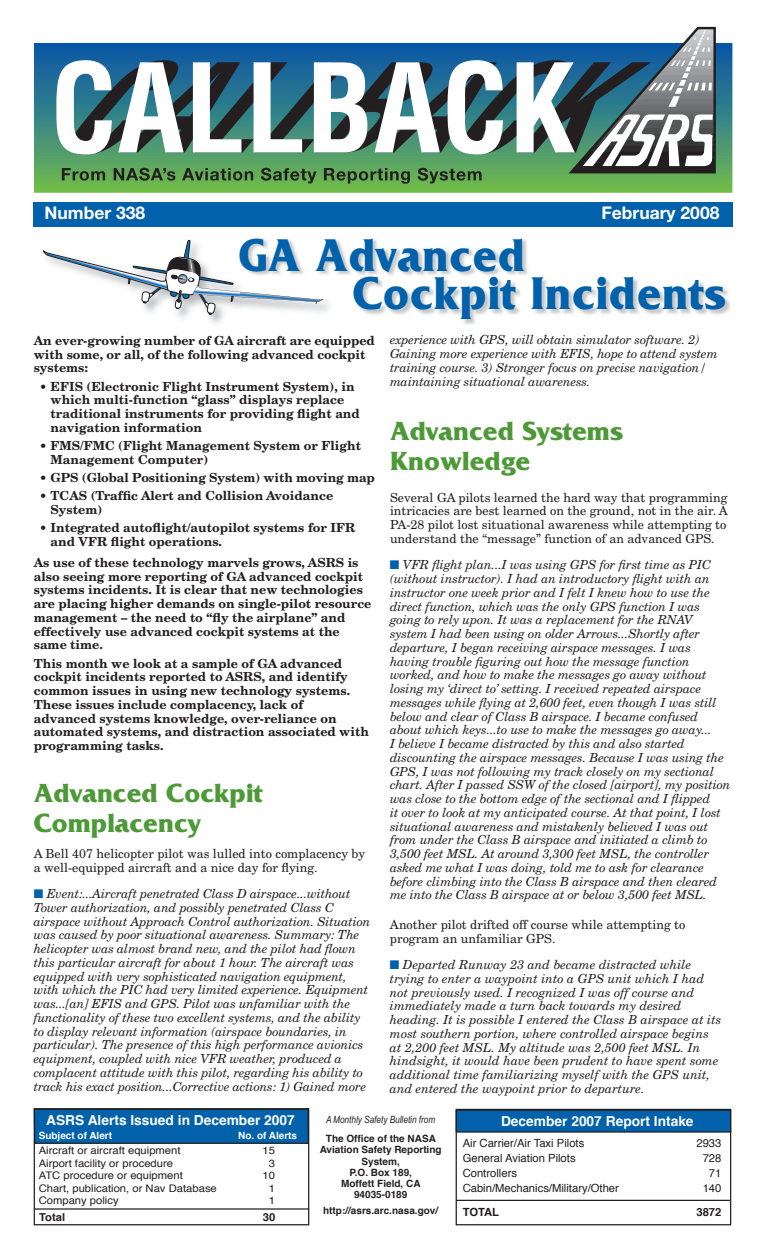
<style>
.page{position:relative;width:765px;height:1260px;background:#fff}
.page>*{position:absolute;margin:0;border:0;box-sizing:border-box;transform-origin:0 0}
.t1{font:700 48.12px/38.8px "Friz Quadrata";letter-spacing:.02em;color:#0161ab;scale:.93 1}
.t2{font:700 27.5px/30px "Friz Quadrata";color:#4d9937}
.t3{font:700 17.5px "Helvetica Neue";color:#fff}
.t4{font:700 13.75px "Helvetica";color:#fff}
.t5{font:italic 12.5px/13.8px "New Century Schlbk";letter-spacing:-.01em;color:#231f20}
.t6{font:700 12.5px/13.8px "New Century Schlbk";color:#231f20}
.t7{font:12.5px/13.8px "New Century Schlbk";color:#231f20}
.t8{font:11.25px "Helvetica";color:#231f20}
.t9{font:700 11.25px "Helvetica";color:#231f20}
.t10{font:700 10.88px "Helvetica";color:#231f20}
.t11{font:10.5px "Helvetica";color:#231f20;scale:1.08 1}
.t12{font:700 10px/11.2px "Helvetica";color:#231f20;text-align:center}
.t13{font:italic 10px "Arial Narrow";color:#231f20}
.t14{font:700 10px "Helvetica";color:#fff}
.s1{color:#0161ab}
</style>
<div class="page">
<div style="left:34px;top:43px;width:698px;height:150px;background:linear-gradient(to bottom,#0452ae,#6fba51)"></div>
<svg style="left:56px;top:26px;width:661px;height:158px"></svg>
<div style="left:33px;top:202px;width:699px;height:24px;background:#0161ab"></div>
<div style="left:456px;top:1110px;width:275px;height:22px;background:#0161ab"></div>
<div style="left:456px;top:1110px;width:275px;height:23px;border:1px solid #231f20"></div>
<div style="left:456px;top:1109px;width:275px;height:116px;border:1px solid #231f20"></div>
<hr style="left:456px;top:1200px;width:274px;height:1px;background:#231f20">
<div style="left:34px;top:1109px;width:274px;height:34px;background:#0161ab"></div>
<div style="left:34px;top:1109px;width:275px;height:35px;border:1px solid #231f20"></div>
<div style="left:34px;top:1108px;width:275px;height:117px;border:1px solid #231f20"></div>
<hr style="left:34px;top:1208px;width:275px;height:2px;background:#231f20">
<img style="left:336px;top:239px;width:302px;height:42px">
<img style="left:356px;top:281px;width:374px;height:44px">
<img style="left:255px;top:238px;width:81px;height:76px">
<svg style="left:42px;top:239px;width:282px;height:76px"></svg>
<h3 class="t3" style="left:44px;top:202px;width:102px">Number 338</h3>
<h3 class="t3" style="left:601px;top:202px;width:120px">February 2008</h3>
<h1 class="t1" style="left:353px;top:236px;width:403px;text-indent:-114px">GA Advanced<br>Cockpit Incidents</h1>
<p class="t5" style="left:390px;top:333px;width:329px">experience with GPS, will obtain simulator software. 2)<br>Gaining more experience with EFIS, hope to attend system training course. 3) Stronger focus on precise navigation/ maintaining situational awareness.</p>
<h2 class="t2" style="left:390px;top:416px;width:235px">Advanced Systems<br>Knowledge</h2>
<p class="t7" style="left:390px;top:490px;width:339px">Several GA pilots learned the hard way that programming intricacies are best learned on the ground, not in the air. A PA-28 pilot lost situational awareness while attempting to understand the “message” function of an advanced GPS.</p>
<p class="t5" style="left:390px;top:558px;width:342px"><span class="s1">■</span> VFR flight plan...I was using GPS for first time as PIC (without instructor). I had an introductory flight with an instructor one week prior and I felt I knew how to use the direct function, which was the only GPS function I was going to rely upon. It was a replacement for the RNAV system I had been using on older Arrows...Shortly after departure, I began receiving airspace messages. I was having trouble figuring out how the message function worked, and how to make the messages go away without losing my ‘direct to’ setting. I received repeated airspace messages while flying at 2,600 feet, even though I was still below and clear of Class B airspace. I became confused about which keys...to use to make the messages go away...<br>I believe I became distracted by this and also started discounting the airspace messages. Because I was using the GPS, I was not following my track closely on my sectional chart. After I passed SSW of the closed [airport], my position was close to the bottom edge of the sectional and I flipped<br>it over to look at my anticipated course. At that point, I lost situational awareness and mistakenly believed I was out from under the Class B airspace and initiated a climb to 3,500 feet MSL. At around 3,300 feet MSL, the controller asked me what I was doing, told me to ask for clearance before climbing into the Class B airspace and then cleared me into the Class B airspace at or below 3,500 feet MSL.</p>
<p class="t7" style="left:390px;top:917px;width:297px">Another pilot drifted off course while attempting to program an unfamiliar GPS.</p>
<p class="t5" style="left:390px;top:958px;width:333px"><span class="s1">■</span> Departed Runway 23 and became distracted while trying to enter a waypoint into a GPS unit which I had not previously used. I recognized I was off course and immediately made a turn back towards my desired heading. It is possible I entered the Class B airspace at its most southern portion, where controlled airspace begins at 2,200 feet MSL. My altitude was 2,500 feet MSL. In hindsight, it would have been prudent to have spent some additional time familiarizing myself with the GPS unit, and entered the waypoint prior to departure.</p>
<p class="t13" style="left:326px;top:1113px;width:111px">A Monthly Safety Bulletin from</p>
<p class="t12" style="left:320px;top:1132px;width:123px">The Office of the NASA<br>Aviation Safety Reporting<br>System,<br>P.O. Box 189,<br>Moffett Field, CA<br>94035-0189</p>
<p class="t12" style="left:323px;top:1204px;width:117px">http://asrs.arc.nasa.gov/</p>
<p class="t6" style="left:34px;top:333px;width:343px">An ever-growing number of GA aircraft are equipped with some, or all, of the following advanced cockpit systems:</p>
<p class="t6" style="left:51px;top:379px;width:311px;text-indent:-11px">• EFIS (Electronic Flight Instrument System), in which multi-function “glass” displays replace traditional instruments for providing flight and navigation information</p>
<p class="t6" style="left:51px;top:438px;width:312px;text-indent:-11px">• FMS/FMC (Flight Management System or Flight<br>Management Computer)</p>
<p class="t6" style="left:39px;top:470px;width:337px">• GPS (Global Positioning System) with moving map</p>
<p class="t6" style="left:51px;top:489px;width:284px;text-indent:-11px">• TCAS (Traffic Alert and Collision Avoidance<br>System)</p>
<p class="t6" style="left:51px;top:521px;width:306px;text-indent:-11px">• Integrated autoflight/autopilot systems for IFR and VFR flight operations.</p>
<p class="t6" style="left:34px;top:555px;width:339px">As use of these technology marvels grows, ASRS is also seeing more reporting of GA advanced cockpit systems incidents. It is clear that new technologies are placing higher demands on single-pilot resource management – the need to “fly the airplane” and effectively use advanced cockpit systems at the same time.</p>
<p class="t6" style="left:34px;top:656px;width:337px">This month we look at a sample of GA advanced cockpit incidents reported to ASRS, and identify common issues in using new technology systems.<br>These issues include complacency, lack of<br>advanced systems knowledge, over-reliance on automated systems, and distraction associated with programming tasks.</p>
<h2 class="t2" style="left:34px;top:778px;width:230px">Advanced Cockpit<br>Complacency</h2>
<p class="t7" style="left:34px;top:846px;width:333px">A Bell 407 helicopter pilot was lulled into complacency by a well-equipped aircraft and a nice day for flying.</p>
<p class="t5" style="left:34px;top:887px;width:338px"><span class="s1">■</span> Event:...Aircraft penetrated Class D airspace...without Tower authorization, and possibly penetrated Class C airspace without Approach Control authorization. Situation was caused by poor situational awareness. Summary: The helicopter was almost brand new, and the pilot had flown this particular aircraft for about 1 hour. The aircraft was equipped with very sophisticated navigation equipment, with which the PIC had very limited experience. Equipment was...[an] EFIS and GPS. Pilot was unfamiliar with the functionality of these two excellent systems, and the ability to display relevant information (airspace boundaries, in particular). The presence of this high performance avionics equipment, coupled with nice VFR weather, produced a complacent attitude with this pilot, regarding his ability to track his exact position...Corrective actions: 1) Gained more</p>
<p class="t4" style="left:46px;top:1107px;width:250px">ASRS Alerts Issued in December 2007</p>
<p class="t14" style="left:39px;top:1127px;width:75px">Subject of Alert</p>
<p class="t14" style="left:238px;top:1127px;width:61px">No. of Alerts</p>
<p class="t11" style="left:39px;top:1142px;width:133px">Aircraft or aircraft equipment</p>
<p class="t11" style="left:262px;top:1142px;width:13px">15</p>
<p class="t11" style="left:39px;top:1154px;width:126px">Airport facility or procedure</p>
<p class="t11" style="left:269px;top:1154px;width:7px">3</p>
<p class="t11" style="left:39px;top:1167px;width:135px">ATC procedure or equipment</p>
<p class="t11" style="left:262px;top:1167px;width:13px">10</p>
<p class="t11" style="left:39px;top:1179px;width:166px">Chart, publication, or Nav Database</p>
<p class="t11" style="left:269px;top:1179px;width:7px">1</p>
<p class="t11" style="left:39px;top:1192px;width:76px">Company policy</p>
<p class="t11" style="left:269px;top:1192px;width:7px">1</p>
<p class="t10" style="left:39px;top:1207px;width:28px">Total</p>
<p class="t10" style="left:263px;top:1207px;width:14px">30</p>
<p class="t4" style="left:501px;top:1108px;width:194px">December 2007 Report Intake</p>
<p class="t8" style="left:463px;top:1134px;width:123px">Air Carrier/Air Taxi Pilots</p>
<p class="t8" style="left:696px;top:1134px;width:27px">2933</p>
<p class="t8" style="left:463px;top:1149px;width:114px">General Aviation Pilots</p>
<p class="t8" style="left:703px;top:1149px;width:20px">728</p>
<p class="t8" style="left:463px;top:1164px;width:56px">Controllers</p>
<p class="t8" style="left:709px;top:1164px;width:14px">71</p>
<p class="t8" style="left:463px;top:1179px;width:158px">Cabin/Mechanics/Military/Other</p>
<p class="t8" style="left:703px;top:1179px;width:20px">140</p>
<p class="t9" style="left:463px;top:1202px;width:38px">TOTAL</p>
<p class="t9" style="left:696px;top:1202px;width:27px">3872</p>
</div>
